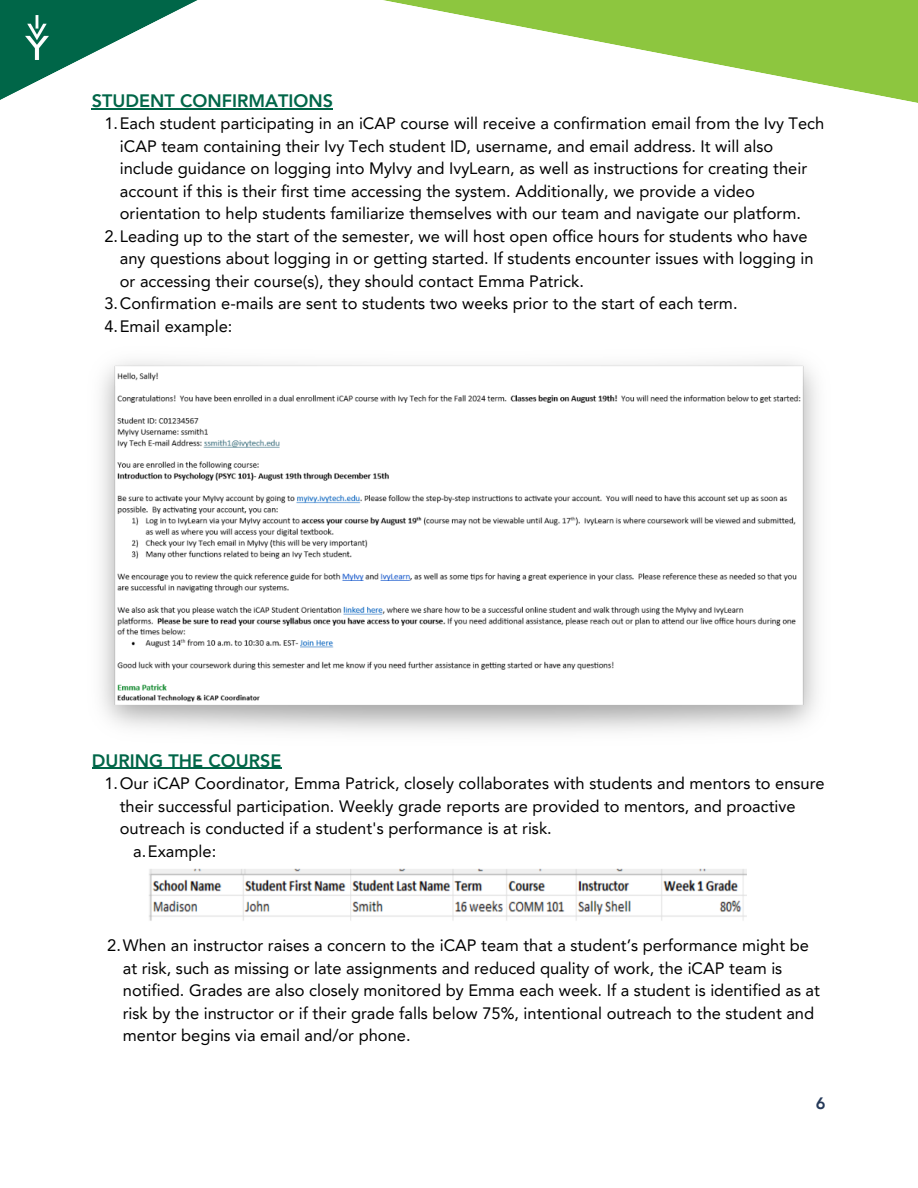
<style>
.page{position:relative;width:918px;height:1188px;background:#fff}
.page>*{position:absolute;margin:0;border:0;box-sizing:border-box;transform-origin:0 0}
.t1{font:800 18px "Avenir LT Pro";color:#006648}
.t2{font:16.5px/22.5px "Avenir LT Pro";color:#000}
.t3{font:800 16.5px "Avenir LT Pro";color:#253959}
</style>
<div class="page">
<svg style="left:329px;top:0;width:589px;height:110px"></svg>
<svg style="left:0;top:0;width:329px;height:110px"></svg>
<img style="left:149px;top:868px;width:598px;height:53px">
<img style="left:26px;top:15px;width:22px;height:44px">
<img style="left:101px;top:361px;width:716px;height:371px">
<hr style="left:92px;top:108px;width:241px;height:1px;background:#006648">
<hr style="left:92px;top:768px;width:189px;height:1px;background:#006648">
<p class="t1" style="left:92px;top:93px;width:243px">STUDENT CONFIRMATIONS</p>
<h1 class="t2" style="left:120px;top:114px;width:706px;text-indent:-15px">1.Each student participating in an iCAP course will receive a confirmation email from the Ivy Tech iCAP team containing their Ivy Tech student ID, username, and email address. It will also include guidance on logging into MyIvy and IvyLearn, as well as instructions for creating their account if this is their first time accessing the system. Additionally, we provide a video orientation to help students familiarize themselves with our team and navigate our platform.</h1>
<p class="t2" style="left:120px;top:226px;width:695px;text-indent:-15px">2.Leading up to the start of the semester, we will host open office hours for students who have any questions about logging in or getting started. If students encounter issues with logging in or accessing their course(s), they should contact Emma Patrick.</p>
<p class="t2" style="left:104px;top:294px;width:635px">3.Confirmation e-mails are sent to students two weeks prior to the start of each term.</p>
<p class="t2" style="left:104px;top:316px;width:130px">4.Email example:</p>
<p class="t1" style="left:92px;top:753px;width:191px">DURING THE COURSE</p>
<h1 class="t2" style="left:120px;top:774px;width:706px;text-indent:-15px">1.Our iCAP Coordinator, Emma Patrick, closely collaborates with students and mentors to ensure their successful participation. Weekly grade reports are provided to mentors, and proactive outreach is conducted if a student's performance is at risk.</h1>
<p class="t2" style="left:133px;top:841px;width:85px">a.Example:</p>
<p class="t2" style="left:123px;top:936px;width:699px;text-indent:-16px">2.When an instructor raises a concern to the iCAP team that a student’s performance might be at risk, such as missing or late assignments and reduced quality of work, the iCAP team is notified. Grades are also closely monitored by Emma each week. If a student is identified as at risk by the instructor or if their grade falls below 75%, intentional outreach to the student and mentor begins via email and/or phone.</p>
<p class="t3" style="left:816px;top:1097px;width:11px">6</p>
</div>
